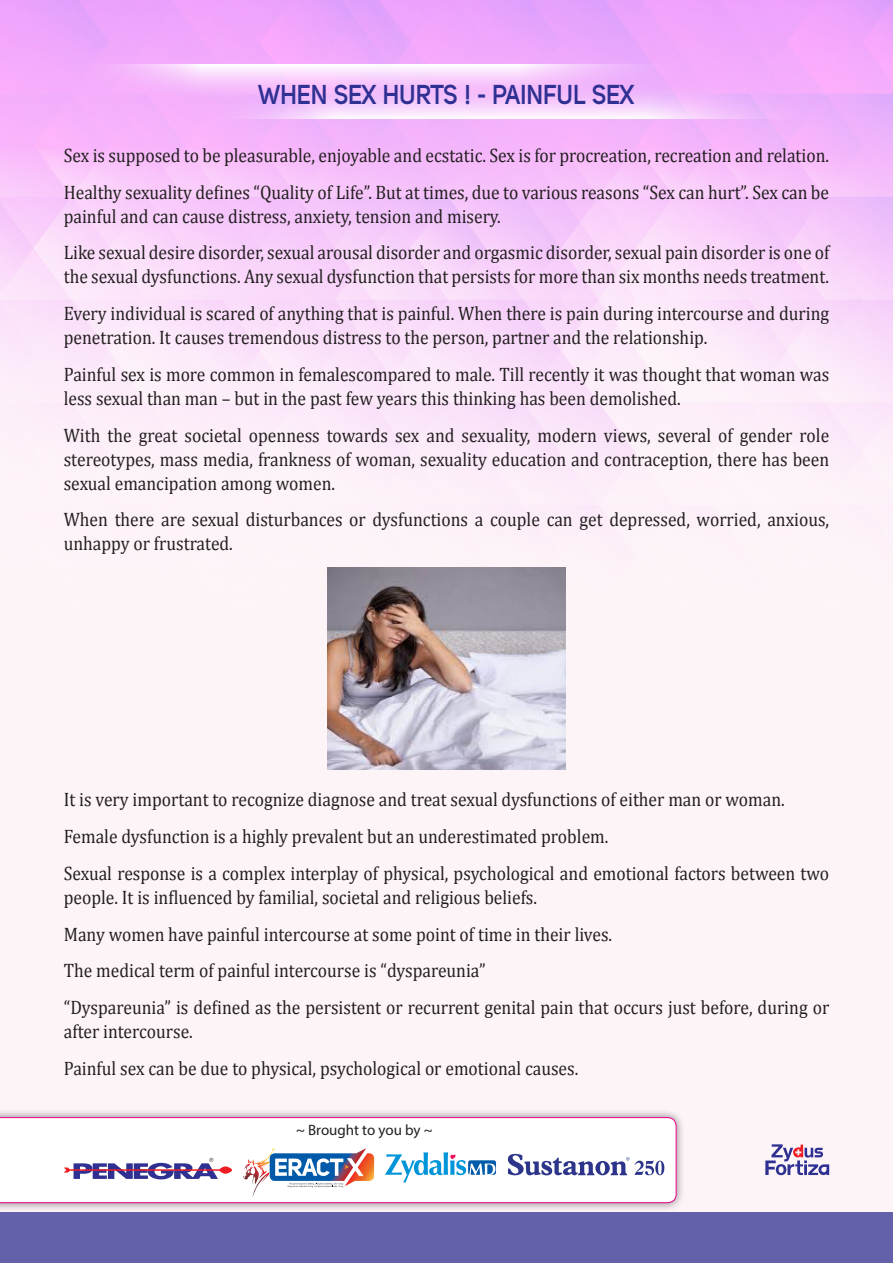
<style>
.page{position:relative;width:893px;height:1263px;background:#fdf4f8}
.page>*{position:absolute;margin:0;border:0;box-sizing:border-box;transform-origin:0 0}
.t1{font:700 27px "Uni Sans Semi";letter-spacing:-.01em;color:#2e3092;scale:.9 1}
.t2{font:19.5px/24px "Cambria";color:#231f20;scale:.9 1}
.t3{font:15px "Myriad Pro";color:#231f20}
</style>
<div class="page">
<div style="left:0;top:1108px;width:685px;height:104px;background:#231f20;opacity:.6"></div>
<div style="left:0;top:1117px;width:676px;height:86px;background:#fff"></div>
<img style="left:0;top:0;width:893px;height:708px">
<div style="left:0;top:1212px;width:893px;height:51px;background:#6361a9"></div>
<svg style="left:765px;top:1144px;width:64px;height:31px"></svg>
<img style="left:244px;top:1148px;width:130px;height:50px">
<hr style="left:70px;top:1169px;width:152px;height:2px;background:#ee1d23">
<svg style="left:219px;top:1166px;width:13px;height:8px"></svg>
<svg style="left:64px;top:1158px;width:154px;height:21px"></svg>
<svg style="left:468px;top:1160px;width:28px;height:15px"></svg>
<svg style="left:385px;top:1152px;width:110px;height:30px"></svg>
<svg style="left:507px;top:1154px;width:158px;height:22px"></svg>
<img style="left:328px;top:567px;width:237px;height:203px">
<svg style="left:65px;top:64px;width:632px;height:39px"></svg>
<svg style="left:196px;top:80px;width:632px;height:39px;background:#f3c3fb"></svg>
<p class="t1" style="left:258px;top:78px;width:420px">WHEN SEX HURTS ! - PAINFUL SEX</p>
<p class="t2" style="left:64px;top:143px;width:852px">Sex is supposed to be pleasurable, enjoyable and ecstatic. Sex is for procreation, recreation and relation.</p>
<p class="t2" style="left:64px;top:180px;width:852px">Healthy sexuality defines “Quality of Life”. But at times, due to various reasons “Sex can hurt”. Sex can be painful and can cause distress, anxiety, tension and misery.</p>
<p class="t2" style="left:64px;top:241px;width:852px">Like sexual desire disorder, sexual arousal disorder and orgasmic disorder, sexual pain disorder is one of the sexual dysfunctions. Any sexual dysfunction that persists for more than six months needs treatment.</p>
<p class="t2" style="left:64px;top:301px;width:852px">Every individual is scared of anything that is painful. When there is pain during intercourse and during penetration. It causes tremendous distress to the person, partner and the relationship.</p>
<p class="t2" style="left:64px;top:362px;width:852px">Painful sex is more common in femalescompared to male. Till recently it was thought that woman was less sexual than man – but in the past few years this thinking has been demolished.</p>
<p class="t2" style="left:64px;top:423px;width:852px;text-align:justify">With the great societal openness towards sex and sexuality, modern views, several of gender role stereotypes, mass media, frankness of woman, sexuality education and contraception, there has been sexual emancipation among women.</p>
<p class="t2" style="left:64px;top:508px;width:852px">When there are sexual disturbances or dysfunctions a couple can get depressed, worried, anxious, unhappy or frustrated.</p>
<p class="t2" style="left:64px;top:788px;width:803px">It is very important to recognize diagnose and treat sexual dysfunctions of either man or woman.</p>
<p class="t2" style="left:64px;top:824px;width:607px">Female dysfunction is a highly prevalent but an underestimated problem.</p>
<p class="t2" style="left:64px;top:861px;width:852px">Sexual response is a complex interplay of physical, psychological and emotional factors between two people. It is influenced by familial, societal and religious beliefs.</p>
<p class="t2" style="left:64px;top:922px;width:611px">Many women have painful intercourse at some point of time in their lives.</p>
<p class="t2" style="left:64px;top:959px;width:470px">The medical term of painful intercourse is “dyspareunia”</p>
<p class="t2" style="left:64px;top:995px;width:852px">“Dyspareunia” is defined as the persistent or recurrent genital pain that occurs just before, during or after intercourse.</p>
<p class="t2" style="left:64px;top:1056px;width:573px">Painful sex can be due to physical, psychological or emotional causes.</p>
<p class="t3" style="left:296px;top:1120px;width:138px">~ Brought to you by ~</p>
</div>
